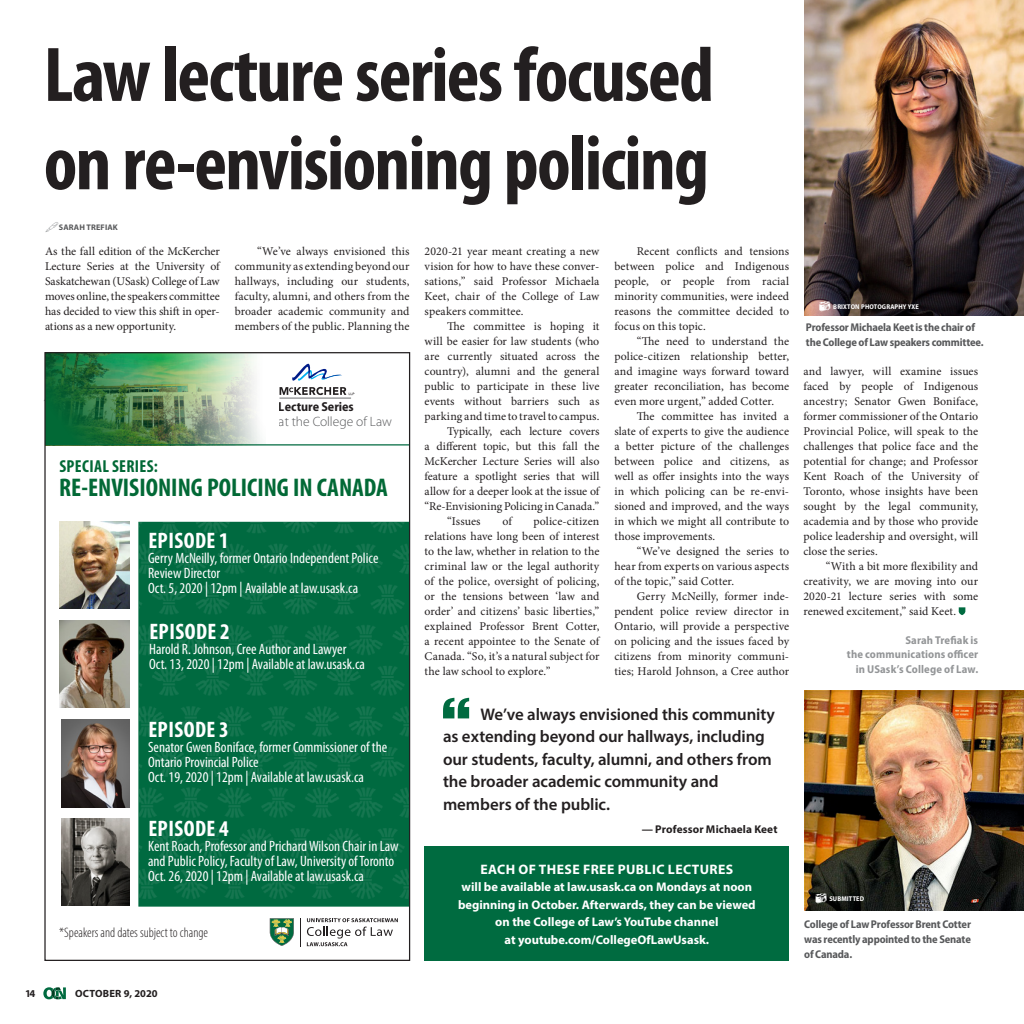
<style>
.page{position:relative;width:1024px;height:1024px;background:#fff}
.page>*{position:absolute;margin:0;border:0;box-sizing:border-box;transform-origin:0 0}
.heading_3{font:700 condensed 78.12px "Myriad Pro";letter-spacing:-.02em;color:#231f20}
.t1{font:700 condensed 25.62px "Myriad Pro";color:#026936}
.t2{font:700 condensed 22.5px "Myriad Pro";letter-spacing:.02em;color:#fff}
.t3{font:700 condensed 17.38px "Myriad Pro";letter-spacing:.02em;color:#026936}
.Pull_out_Quote{font:600 16.88px/22.5px "Myriad Pro";letter-spacing:-.005em;color:#231f20}
.t4{font:condensed 15px/15px "Myriad Pro";color:#fff}
.t5{font:300 condensed 13.75px "Myriad Pro";color:#231f20}
.t6{font:700 13.75px "Myriad Pro";letter-spacing:.03em;color:#fff}
.t7{font:300 13.5px "Myriad Pro";letter-spacing:-.005em;color:#58595b}
.t8{font:700 semi-condensed 13px "Myriad Pro";letter-spacing:-.005em;color:#231f20}
.t9{font:700 12.5px/17.5px "Myriad Pro";color:#fff;text-align:center}
.Copy{font:11.88px/15px "Minion Pro";letter-spacing:.005em;color:#231f20;text-align:justify}
.photo_caption{font:700 semi-condensed 11.38px/13.6px "Myriad Pro";letter-spacing:.01em;color:#949698;text-align:right}
.photo_caption-2{font:700 semi-condensed 11.25px/15px "Myriad Pro";letter-spacing:-.015em;color:#58595b}
.Pull_out_Quote-2{font:700 11.25px "Myriad Pro";letter-spacing:.01em;color:#231f20}
.t10{font:700 10.5px "Myriad Pro";letter-spacing:.01em;color:#231f20}
.t11{font:700 8.12px "Myriad Pro";letter-spacing:.02em;color:#58595b}
.t12{font:700 semi-condensed 6.88px "Myriad Pro";letter-spacing:.02em;color:#fff}
</style>
<div class="page">
<svg style="left:43px;top:987px;width:23px;height:12px"></svg>
<div style="left:425px;top:846px;width:364px;height:115px;background:#006b40"></div>
<img style="left:804px;top:690px;width:220px;height:220px">
<img style="left:804px;top:0;width:220px;height:315px">
<hr style="left:279px;top:398px;width:72px;height:1px;background:#6d6f71">
<svg style="left:279px;top:364px;width:75px;height:31px"></svg>
<img style="left:46px;top:354px;width:216px;height:90px">
<svg style="left:307px;top:918px;width:91px;height:28px"></svg>
<svg style="left:300px;top:918px;width:1px;height:28px"></svg>
<svg style="left:270px;top:918px;width:24px;height:28px"></svg>
<img style="left:61px;top:720px;width:68px;height:87px">
<img style="left:59px;top:521px;width:70px;height:88px">
<img style="left:139px;top:521px;width:269px;height:385px">
<img style="left:62px;top:818px;width:67px;height:88px">
<img style="left:59px;top:621px;width:70px;height:87px">
<hr style="left:45px;top:444px;width:364px;height:1px;background:#006a40">
<svg style="left:959px;top:607px;width:6px;height:8px"></svg>
<svg style="left:443px;top:698px;width:26px;height:20px"></svg>
<svg style="left:44px;top:391px;width:13px;height:10px"></svg>
<svg style="left:815px;top:893px;width:11px;height:10px"></svg>
<svg style="left:819px;top:301px;width:11px;height:11px"></svg>
<p class="heading_3" style="left:44px;top:26px;width:672px">Law lecture series focused</p>
<p class="heading_3" style="left:44px;top:114px;width:667px">on re-envisioning policing</p>
<p class="t11" style="left:59px;top:222px;width:61px">SARAH TREFIAK</p>
<p class="Copy" style="left:45px;top:244px;width:176px">As the fall edition of the McKercher Lecture Series at the University of Saskatchewan (USask) College of Law moves online, the speakers committee has decided to view this shift in oper&shy;ations as a new opportunity.</p>
<p class="Copy" style="left:235px;top:244px;width:176px;text-indent:23px">“We’ve always envisioned this community as extending beyond our hallways, including our students, faculty, alumni, and others from the broader academic community and members of the public. Planning the</p>
<p class="Copy" style="left:425px;top:244px;width:176px">2020-21 year meant creating a new vision for how to have these conver&shy;sations,” said Professor Michaela Keet, chair of the College of Law speakers committee.</p>
<p class="Copy" style="left:425px;top:319px;width:176px;text-indent:23px">The committee is hoping it will be easier for law students (who are currently situated across the country), alumni and the general public to participate in these live events without barriers such as parking and time to travel to campus.</p>
<p class="Copy" style="left:425px;top:424px;width:176px;text-indent:23px">Typically, each lecture covers a different topic, but this fall the McKercher Lecture Series will also feature a spotlight series that will allow for a deeper look at the issue of “Re-Envisioning Policing in Canada.”</p>
<p class="Copy" style="left:447px;top:514px;width:35px">“Issues</p>
<p class="Copy" style="left:502px;top:514px;width:11px">of</p>
<p class="t8" style="left:279px;top:399px;width:77px">Lecture Series</p>
<p class="t7" style="left:279px;top:414px;width:114px">at the College of Law</p>
<p class="t3" style="left:59px;top:456px;width:100px">SPECIAL SERIES:</p>
<p class="t1" style="left:59px;top:472px;width:330px">RE-ENVISIONING POLICING IN CANADA</p>
<p class="t2" style="left:148px;top:527px;width:82px">EPISODE 1</p>
<p class="t4" style="left:148px;top:551px;width:232px">Gerry McNeilly, former Ontario Independent Police<br>Review Director<br>Oct. 5, 2020 | 12pm | Available at law.usask.ca</p>
<p class="t2" style="left:149px;top:617px;width:82px">EPISODE 2</p>
<p class="t4" style="left:149px;top:642px;width:217px">Harold R. Johnson, Cree Author and Lawyer<br>Oct. 13, 2020 | 12pm | Available at law.usask.ca</p>
<p class="Copy" style="left:425px;top:514px;width:176px;text-indent:109px">police-citizen relations have long been of interest to the law, whether in relation to the criminal law or the legal authority of the police, oversight of policing, or the tensions between ‘law and order’ and citizens’ basic liberties,” explained Professor Brent Cotter, a recent appointee to the Senate of Canada. “So, it’s a natural subject for the law school to explore.”</p>
<p class="Copy" style="left:614px;top:244px;width:176px;text-indent:23px">Recent conflicts and tensions between police and Indigenous people, or people from racial minority communities, were indeed reasons the committee decided to focus on this topic.</p>
<p class="Copy" style="left:614px;top:334px;width:176px;text-indent:23px">“The need to understand the police-citizen relationship better, and imagine ways forward toward greater reconciliation, has become even more urgent,” added Cotter.</p>
<p class="Copy" style="left:614px;top:409px;width:176px;text-indent:23px">The committee has invited a slate of experts to give the audience a better picture of the challenges between police and citizens, as well as offer insights into the ways in which policing can be re-envi&shy;sioned and improved, and the ways in which we might all contribute to those improvements.</p>
<p class="Copy" style="left:614px;top:544px;width:176px;text-indent:23px">“We’ve designed the series to hear from experts on various aspects of the topic,” said Cotter.</p>
<p class="Copy" style="left:614px;top:589px;width:176px;text-indent:23px">Gerry McNeilly, former inde&shy;pendent police review director in Ontario, will provide a perspective on policing and the issues faced by citizens from minority communi&shy;ties; Harold Johnson, a Cree author</p>
<p class="t2" style="left:148px;top:715px;width:82px">EPISODE 3</p>
<p class="t4" style="left:148px;top:739px;width:241px">Senator Gwen Boniface, former Commissioner of the<br>Ontario Provincial Police<br>Oct. 19, 2020 | 12pm | Available at law.usask.ca</p>
<p class="t2" style="left:148px;top:814px;width:82px">EPISODE 4</p>
<p class="t4" style="left:148px;top:839px;width:252px">Kent Roach, Professor and Prichard Wilson Chair in Law and Public Policy, Faculty of Law, University of Toronto<br>Oct. 26, 2020 | 12pm | Available at law.usask.ca</p>
<p class="t5" style="left:59px;top:924px;width:150px">*Speakers and dates subject to change</p>
<p class="t10" style="left:25px;top:986px;width:12px">14</p>
<p class="t10" style="left:75px;top:986px;width:84px">OCTOBER 9, 2020</p>
<p class="Pull_out_Quote" style="left:443px;top:702px;width:333px;text-indent:37px">We’ve always envisioned this community as extending beyond our hallways, including our students, faculty, alumni, and others from the broader academic community and members of the public.</p>
<p class="Pull_out_Quote-2" style="left:642px;top:822px;width:137px">— Professor Michaela Keet</p>
<p class="t6" style="left:480px;top:860px;width:254px">EACH OF THESE FREE PUBLIC LECTURES</p>
<p class="t9" style="left:458px;top:878px;width:299px">will be available at law.usask.ca on Mondays at noon beginning in October. Afterwards, they can be viewed on the College of Law’s YouTube channel<br>at youtube.com/CollegeOfLawUsask.</p>
<p class="t12" style="left:833px;top:303px;width:87px">BRIXTON PHOTOGRAPHY YXE</p>
<p class="photo_caption-2" style="left:806px;top:320px;width:179px">Professor Michaela Keet is the chair of the College of Law speakers committee.</p>
<p class="Copy" style="left:803px;top:364px;width:176px">and lawyer, will examine issues faced by people of Indigenous ancestry; Senator Gwen Boniface, former commissioner of the Ontario Provincial Police, will speak to the challenges that police face and the potential for change; and Professor Kent Roach of the University of Toronto, whose insights have been sought by the legal community, academia and by those who provide police leadership and oversight, will close the series.</p>
<p class="Copy" style="left:803px;top:559px;width:176px;text-indent:23px">“With a bit more flexibility and creativity, we are moving into our 2020-21 lecture series with some renewed excitement,” said Keet.</p>
<p class="photo_caption" style="left:847px;top:633px;width:133px">Sarah Trefiak is<br>the communications officer</p>
<p class="photo_caption" style="left:856px;top:662px;width:124px">in USask’s College of Law.</p>
<p class="t12" style="left:829px;top:894px;width:36px">SUBMITTED</p>
<p class="photo_caption-2" style="left:804px;top:917px;width:168px;text-align:justify">College of Law Professor Brent Cotter was recently appointed to the Senate of Canada.</p>
</div>
